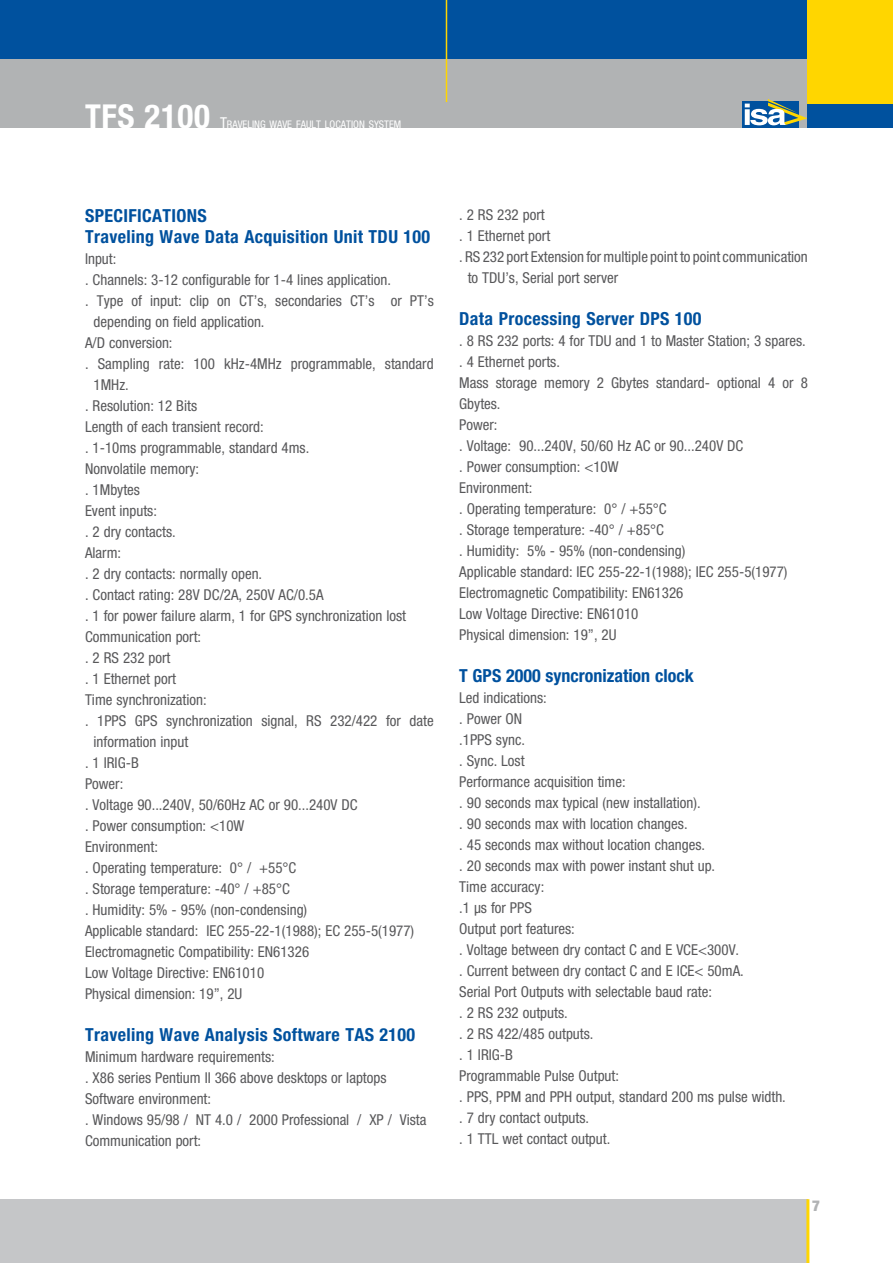
<style>
.page{position:relative;width:893px;height:1263px;background:#fff}
.page>*{position:absolute;margin:0;border:0;box-sizing:border-box;transform-origin:0 0}
.t1{font:700 condensed 18px/21px "Helvetica Neue";letter-spacing:.02em;color:#00519e}
.t2{font:700 condensed 18px "Helvetica Neue";color:#00519e}
.t3{font:condensed 15px/21px "Helvetica Neue";color:#58585a}
.t4{font:900 condensed 15px "Helvetica Neue";color:#b1b3b4}
.t5{font:condensed 10.5px "Helvetica Neue";color:#fff}
.s1{font-weight:700;font-size:33px}
.s2{font-size:15px}
</style>
<div class="page">
<div style="left:0;top:1199px;width:808px;height:64px;background:#c5c6c8"></div>
<hr style="left:806px;top:1199px;width:3px;height:64px;background:#ffd600">
<div style="left:0;top:0;width:893px;height:128px;background:#00519e"></div>
<div style="left:0;top:60px;width:808px;height:68px;background:#b1b3b4"></div>
<svg style="left:742px;top:101px;width:57px;height:26px"></svg>
<svg style="left:745px;top:99px;width:62px;height:26px"></svg>
<hr style="left:446px;top:0;width:1px;height:102px;background:#ffd600">
<div style="left:808px;top:0;width:85px;height:128px;background:#ffd600"></div>
<div style="left:808px;top:104px;width:85px;height:24px;background:#00519e"></div>
<p class="t5" style="left:85px;top:118px;width:318px"><span class="s1">TFS 2100</span> <span class="s2">T</span>RAVELING WAVE FAULT LOCATION SYSTEM</p>
<p class="t1" style="left:85px;top:205px;width:347px">SPECIFICATIONS<br>Traveling Wave Data Acquisition Unit TDU 100</p>
<p class="t3" style="left:85px;top:248px;width:33px">Input:</p>
<p class="t3" style="left:85px;top:269px;width:307px">. Channels: 3-12 configurable for 1-4 lines application.</p>
<p class="t3" style="left:85px;top:290px;width:350px">. Type of input: clip on CT’s, secondaries CT’s or PT’s</p>
<p class="t3" style="left:94px;top:311px;width:173px">depending on field application.</p>
<p class="t3" style="left:85px;top:332px;width:89px">A/D conversion:</p>
<p class="t3" style="left:85px;top:353px;width:350px">. Sampling rate: 100 kHz-4MHz programmable, standard</p>
<p class="t3" style="left:94px;top:374px;width:37px">1MHz.</p>
<p class="t3" style="left:85px;top:395px;width:114px">. Resolution: 12 Bits</p>
<p class="t3" style="left:85px;top:416px;width:180px">Length of each transient record:</p>
<p class="t3" style="left:85px;top:437px;width:226px">. 1-10ms programmable, standard 4ms.</p>
<p class="t3" style="left:85px;top:458px;width:116px">Nonvolatile memory:</p>
<p class="t3" style="left:85px;top:479px;width:57px">. 1Mbytes</p>
<p class="t3" style="left:85px;top:500px;width:73px">Event inputs:</p>
<p class="t3" style="left:85px;top:521px;width:92px">. 2 dry contacts.</p>
<p class="t3" style="left:85px;top:542px;width:38px">Alarm:</p>
<p class="t3" style="left:85px;top:563px;width:179px">. 2 dry contacts: normally open.</p>
<p class="t3" style="left:85px;top:584px;width:240px">. Contact rating: 28V DC/2A, 250V AC/0.5A</p>
<p class="t3" style="left:85px;top:605px;width:323px">. 1 for power failure alarm, 1 for GPS synchronization lost</p>
<p class="t3" style="left:85px;top:626px;width:118px">Communication port:</p>
<p class="t3" style="left:85px;top:647px;width:87px">. 2 RS 232 port</p>
<p class="t3" style="left:85px;top:668px;width:92px">. 1 Ethernet port</p>
<p class="t3" style="left:85px;top:689px;width:123px">Time synchronization:</p>
<p class="t3" style="left:85px;top:710px;width:350px">. 1PPS GPS synchronization signal, RS 232/422 for date</p>
<p class="t3" style="left:94px;top:731px;width:96px">information input</p>
<p class="t3" style="left:85px;top:752px;width:55px">. 1 IRIG-B</p>
<p class="t3" style="left:85px;top:773px;width:40px">Power:</p>
<p class="t3" style="left:85px;top:794px;width:274px">. Voltage 90...240V, 50/60Hz AC or 90...240V DC</p>
<p class="t3" style="left:85px;top:815px;width:161px">. Power consumption: &lt;10W</p>
<p class="t3" style="left:85px;top:836px;width:75px">Environment:</p>
<p class="t3" style="left:85px;top:857px;width:213px">. Operating temperature: 0° / +55°C</p>
<p class="t3" style="left:85px;top:878px;width:206px">. Storage temperature: -40° / +85°C</p>
<p class="t3" style="left:85px;top:899px;width:224px">. Humidity: 5% - 95% (non-condensing)</p>
<p class="t3" style="left:85px;top:920px;width:331px">Applicable standard: IEC 255-22-1(1988); EC 255-5(1977)</p>
<p class="t3" style="left:85px;top:941px;width:226px">Electromagnetic Compatibility: EN61326</p>
<p class="t3" style="left:85px;top:962px;width:181px">Low Voltage Directive: EN61010</p>
<p class="t3" style="left:85px;top:983px;width:159px">Physical dimension: 19”, 2U</p>
<p class="t1" style="left:85px;top:1024px;width:332px">Traveling Wave Analysis Software TAS 2100</p>
<p class="t3" style="left:85px;top:1046px;width:343px">Minimum hardware requirements:<br>. X86 series Pentium II 366 above desktops or laptops Software environment:<br>. Windows 95/98 / NT 4.0 / 2000 Professional / XP / Vista Communication port:</p>
<p class="t3" style="left:459px;top:204px;width:87px">. 2 RS 232 port</p>
<p class="t3" style="left:459px;top:225px;width:92px">. 1 Ethernet port</p>
<p class="t3" style="left:459px;top:246px;width:350px">. RS 232 port Extension for multiple point to point communication</p>
<p class="t3" style="left:468px;top:267px;width:152px">to TDU’s, Serial port server</p>
<p class="t1" style="left:459px;top:308px;width:244px">Data Processing Server DPS 100</p>
<p class="t3" style="left:459px;top:330px;width:350px">. 8 RS 232 ports: 4 for TDU and 1 to Master Station; 3 spares. . 4 Ethernet ports.<br>Mass storage memory 2 Gbytes standard- optional 4 or 8<br>Gbytes.<br>Power:<br>. Voltage: 90...240V, 50/60 Hz AC or 90...240V DC<br>. Power consumption: &lt;10W<br>Environment:<br>. Operating temperature: 0° / +55°C<br>. Storage temperature: -40° / +85°C<br>. Humidity: 5% - 95% (non-condensing)<br>Applicable standard: IEC 255-22-1(1988); IEC 255-5(1977)<br>Electromagnetic Compatibility: EN61326<br>Low Voltage Directive: EN61010<br>Physical dimension: 19”, 2U</p>
<p class="t2" style="left:459px;top:665px;width:236px">T GPS 2000 syncronization clock</p>
<p class="t3" style="left:459px;top:687px;width:328px">Led indications:<br>. Power ON<br>.1PPS sync.<br>. Sync. Lost<br>Performance acquisition time:<br>. 90 seconds max typical (new installation).<br>. 90 seconds max with location changes.<br>. 45 seconds max without location changes.<br>. 20 seconds max with power instant shut up.<br>Time accuracy:<br>.1 µs for PPS<br>Output port features:<br>. Voltage between dry contact C and E VCE&lt;300V.<br>. Current between dry contact C and E ICE&lt; 50mA.<br>Serial Port Outputs with selectable baud rate:<br>. 2 RS 232 outputs.<br>. 2 RS 422/485 outputs.<br>. 1 IRIG-B<br>Programmable Pulse Output:<br>. PPS, PPM and PPH output, standard 200 ms pulse width. . 7 dry contact outputs.<br>. 1 TTL wet contact output.</p>
<p class="t4" style="left:812px;top:1197px;width:9px">7</p>
</div>
